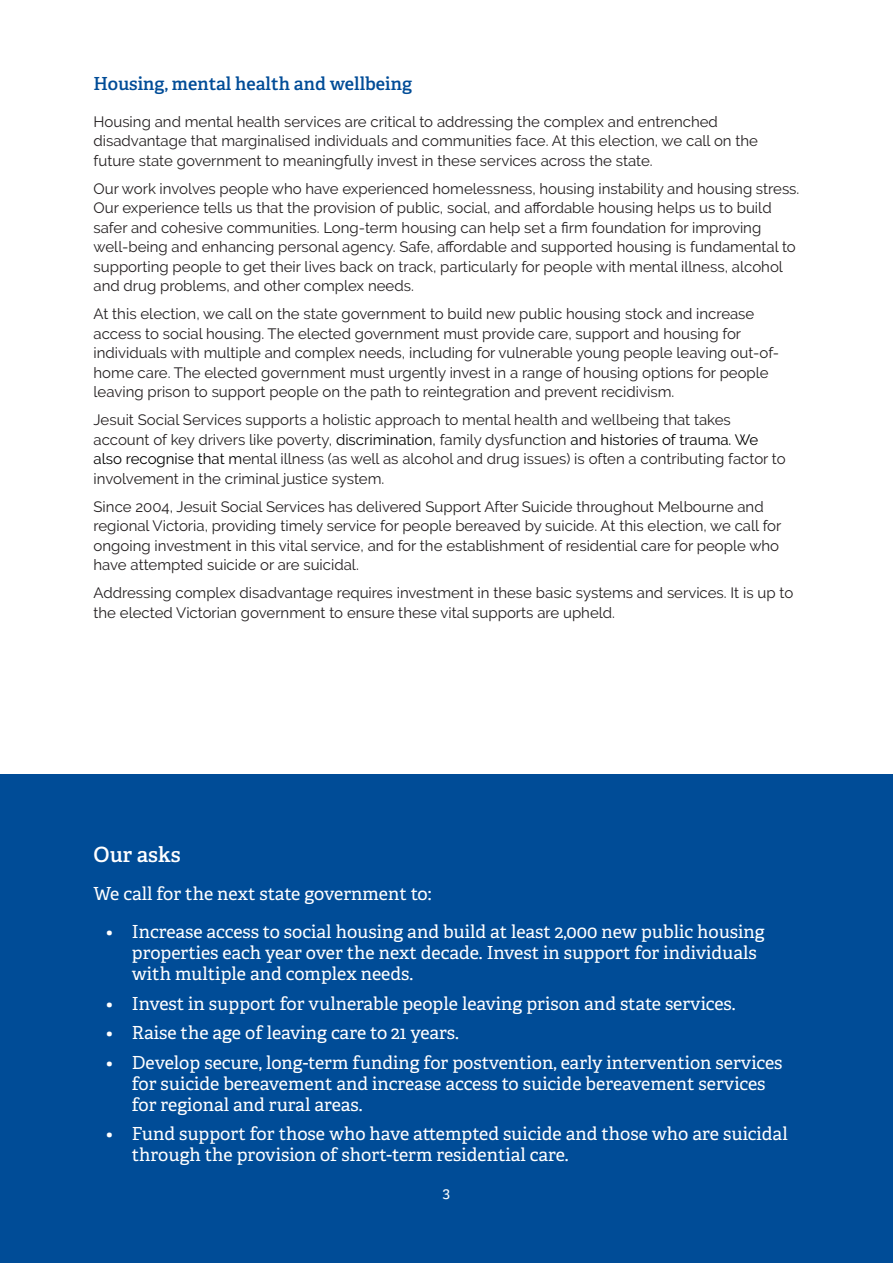
<style>
.page{position:relative;width:893px;height:1263px;background:#fff}
.page>*{position:absolute;margin:0;border:0;box-sizing:border-box;transform-origin:0 0}
.Subhead{font:600 21px "Adelle";color:#fff}
.Asks{font:18px/21px "Adelle";color:#fff}
.Subhead-2{font:600 18px "Adelle";color:#004c97}
.Body_Copy{font:15px/19.5px "Raleway";color:#231f20}
.t1{font:15px "Adelle";color:#fff}
.s1{color:#000}
</style>
<div class="page">
<div style="left:0;top:774px;width:893px;height:489px;background:#004c97"></div>
<p class="Subhead-2" style="left:94px;top:72px;width:320px">Housing, mental health and wellbeing</p>
<p class="Body_Copy" style="left:94px;top:112px;width:666px">Housing and mental health services are critical to addressing the complex and entrenched disadvantage that marginalised individuals and communities face. At this election, we call on the future state government to meaningfully invest in these services across the state.</p>
<p class="Body_Copy" style="left:94px;top:179px;width:707px">Our work involves people who have experienced homelessness, housing instability and housing stress.<br>Our experience tells us that the provision of public, social, and affordable housing helps us to build safer and cohesive communities. Long-term housing can help set a firm foundation for improving well-being and enhancing personal agency. Safe, affordable and supported housing is fundamental to supporting people to get their lives back on track, particularly for people with mental illness, alcohol and drug problems, and other complex needs.</p>
<p class="Body_Copy" style="left:94px;top:304px;width:687px">At this election, we call on the state government to build new public housing stock and increase access to social housing. The elected government must provide care, support and housing for individuals with multiple and complex needs, including for vulnerable young people leaving out-of&shy;home care. The elected government must urgently invest in a range of housing options for people leaving prison to support people on the path to reintegration and prevent recidivism.</p>
<p class="Body_Copy" style="left:94px;top:410px;width:694px">Jesuit Social Services supports a holistic approach to mental health and wellbeing that takes account of key drivers like poverty, <span class="s1">discrimination,</span> family dysfunction <span class="s1">and histories of trauma. We also recognise that m</span>ental illness (as well as alcohol and drug issues) is often a contributing factor to involvement in the criminal justice system.</p>
<p class="Body_Copy" style="left:94px;top:497px;width:689px">Since 2004, Jesuit Social Services has delivered Support After Suicide throughout Melbourne and regional Victoria, providing timely service for people bereaved by suicide. At this election, we call for ongoing investment in this vital service, and for the establishment of residential care for people who have attempted suicide or are suicidal.</p>
<p class="Body_Copy" style="left:94px;top:583px;width:701px">Addressing complex disadvantage requires investment in these basic systems and services. It is up to the elected Victorian government to ensure these vital supports are upheld.</p>
<p class="Subhead" style="left:94px;top:841px;width:89px">Our asks</p>
<p class="Asks" style="left:94px;top:883px;width:340px">We call for the next state government to:</p>
<p class="Asks" style="left:132px;top:921px;width:634px;text-indent:-26px">• Increase access to social housing and build at least 2,000 new public housing properties each year over the next decade. Invest in support for individuals with multiple and complex needs.</p>
<p class="Asks" style="left:106px;top:993px;width:631px">• Invest in support for vulnerable people leaving prison and state services.</p>
<p class="Asks" style="left:106px;top:1022px;width:354px">• Raise the age of leaving care to 21 years.</p>
<p class="Asks" style="left:132px;top:1052px;width:652px;text-indent:-26px">• Develop secure, long-term funding for postvention, early intervention services for suicide bereavement and increase access to suicide bereavement services for regional and rural areas.</p>
<p class="Asks" style="left:132px;top:1123px;width:657px;text-indent:-26px">• Fund support for those who have attempted suicide and those who are suicidal through the provision of short-term residential care.</p>
<p class="t1" style="left:443px;top:1183px;width:9px">3</p>
</div>
